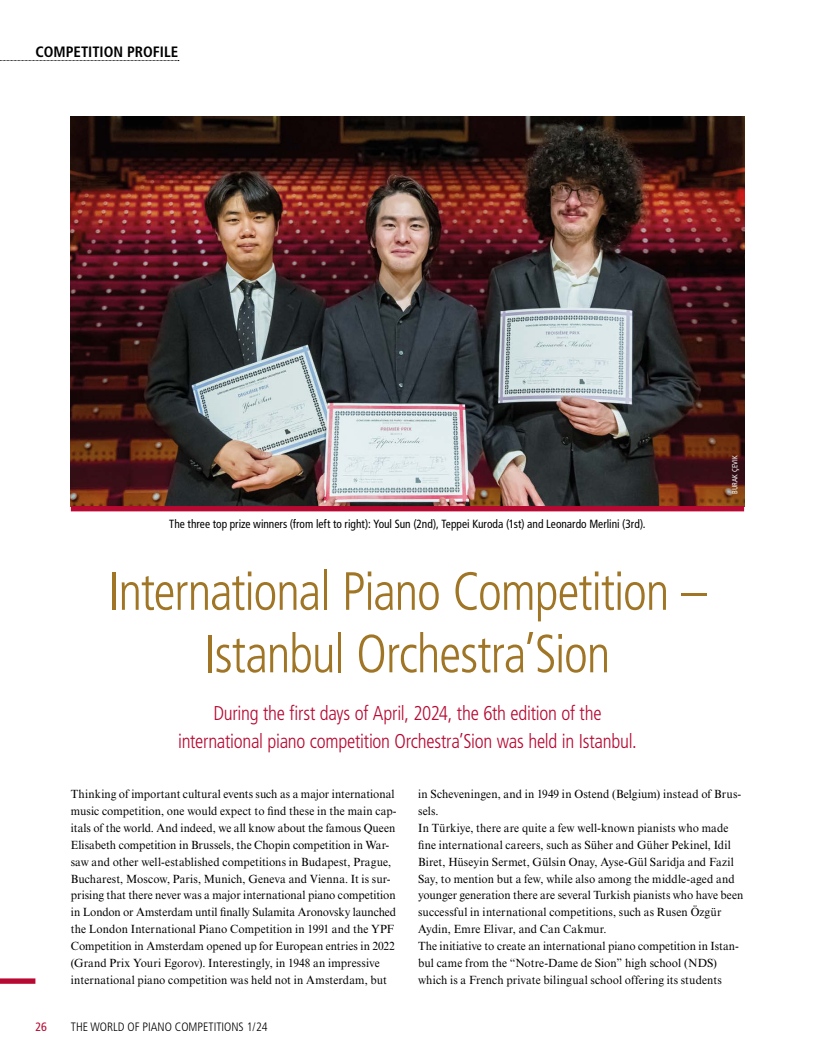
<style>
.page{position:relative;width:815px;height:1063px;background:#fff}
.page>*{position:absolute;margin:0;border:0;box-sizing:border-box;transform-origin:0 0}
.t1{font:300 condensed 53.75px/62.5px "Frutiger LT Std";letter-spacing:-.02em;color:#a07626;text-align:center;scale:.95 1}
.t2{font:300 condensed 20px/27.5px "Frutiger LT Std";letter-spacing:-.015em;color:#b70931;text-align:center;scale:.96 1}
.t3{font:700 condensed 15px "Frutiger LT Std";color:#000}
.t4{font:300 condensed 12.12px "Frutiger LT Std";color:#000}
.t5{font:condensed 12.12px "Frutiger LT Std";color:#b70931}
.t6{font:11.88px/16.9px "Times New Roman MT Std";letter-spacing:.005em;color:#000;scale:.96 1}
.t7{font:condensed 11.88px "Frutiger LT Std";color:#000;scale:.96 1}
.t8{font:condensed 7.5px "Frutiger LT Std";letter-spacing:.025em;color:#fff;scale:.96 1}
</style>
<div class="page">
<img style="left:71px;top:116px;width:673px;height:390px">
<div style="left:71px;top:506px;width:673px;height:5px;background:#b70931"></div>
<div style="left:0;top:978px;width:35px;height:6px;background:#b70931"></div>
<svg style="left:0;top:60px;width:179px;height:1px"></svg>
<p class="t3" style="left:35px;top:43px;width:144px">COMPETITION PROFILE</p>
<p class="t7" style="left:169px;top:517px;width:498px">The three top prize winners (from left to right): Youl Sun (2nd), Teppei Kuroda (1st) and Leonardo Merlini (3rd).</p>
<h1 class="t1" style="left:108px;top:561px;width:631px">International Piano Competition –<br>Istanbul Orchestra’Sion</h1>
<h2 class="t2" style="left:178px;top:700px;width:479px">During the first days of April, 2024, the 6th edition of the international piano competition Orchestra’Sion was held in Istanbul.</h2>
<p class="t8" style="left:731px;top:494px;width:42px;rotate:-90deg">BURAK ÇEVIK</p>
<p class="t6" style="left:71px;top:786px;width:341px">Thinking of important cultural events such as a major international music competition, one would expect to find these in the main cap&shy;itals of the world. And indeed, we all know about the famous Queen Elisabeth competition in Brussels, the Chopin competition in War&shy;saw and other well-established competitions in Budapest, Prague, Bucharest, Moscow, Paris, Munich, Geneva and Vienna. It is sur&shy;prising that there never was a major international piano competition in London or Amsterdam until finally Sulamita Aronovsky launched the London International Piano Competition in 1991 and the YPF Competition in Amsterdam opened up for European entries in 2022 (Grand Prix Youri Egorov). Interestingly, in 1948 an impressive international piano competition was held not in Amsterdam, but</p>
<p class="t5" style="left:35px;top:1019px;width:13px">26</p>
<p class="t4" style="left:71px;top:1019px;width:198px">THE WORLD OF PIANO COMPETITIONS 1/24</p>
<p class="t6" style="left:418px;top:786px;width:340px">in Scheveningen, and in 1949 in Ostend (Belgium) instead of Brus&shy;sels.<br>In Türkiye, there are quite a few well-known pianists who made fine international careers, such as Süher and Güher Pekinel, Idil Biret, Hüseyin Sermet, Gülsin Onay, Ayse-Gül Saridja and Fazil Say, to mention but a few, while also among the middle-aged and younger generation there are several Turkish pianists who have been successful in international competitions, such as Rusen Özgür Aydin, Emre Elivar, and Can Cakmur.<br>The initiative to create an international piano competition in Istan&shy;bul came from the “Notre-Dame de Sion” high school (NDS) which is a French private bilingual school offering its students</p>
</div>
